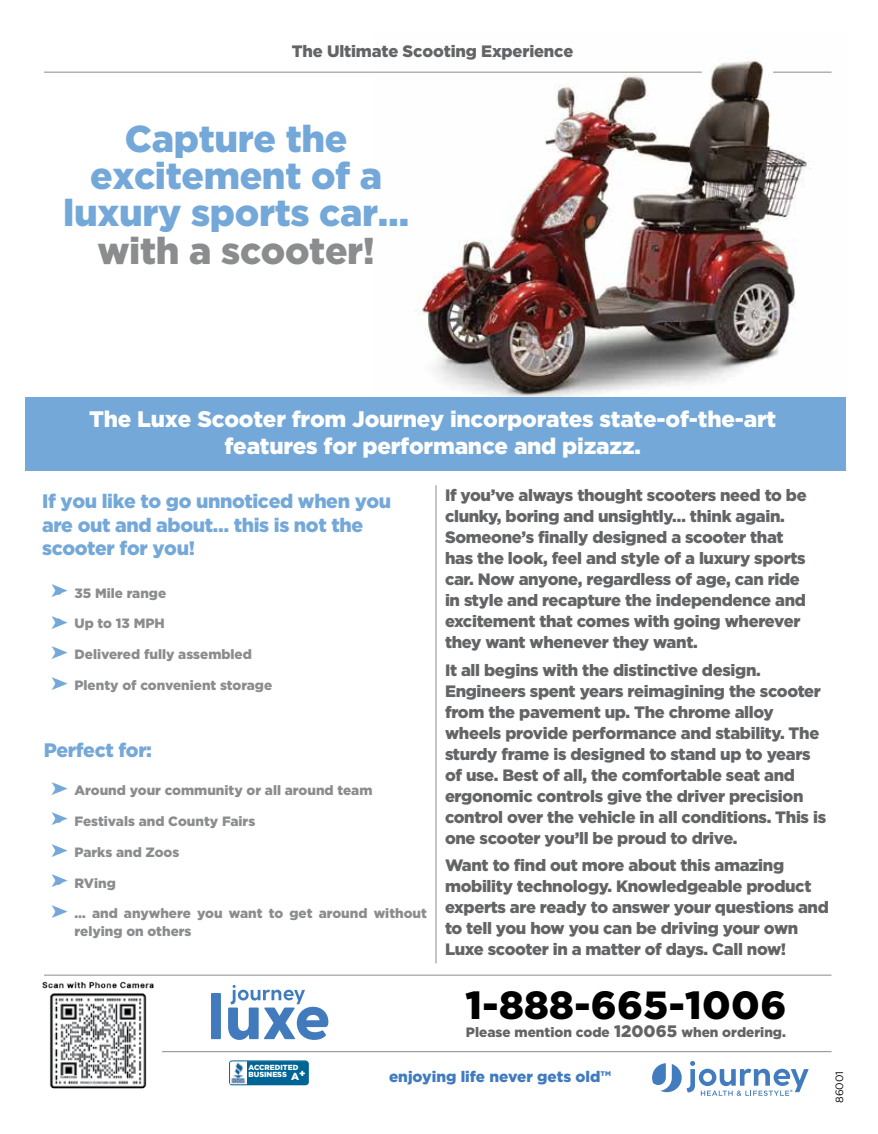
<style>
.page{position:relative;width:878px;height:1134px;background:#fff}
.page>*{position:absolute;margin:0;border:0;box-sizing:border-box;transform-origin:0 0}
.t1{font:800 64.5px "Greycliff CF";color:#417bbe}
.t2{font:900 39.3px "Gotham";letter-spacing:.01em;color:#000}
.t3{font:900 37.35px/37.3px "Gotham";letter-spacing:-.01em;color:#74a8d8;text-align:center}
.t4{font:900 37.35px "Gotham";letter-spacing:-.01em;color:#8a8c8e}
.t5{font:900 22.5px/27px "Gotham";letter-spacing:-.01em;color:#fff;text-align:center}
.t6{font:900 19.5px/23.4px "Gotham";letter-spacing:-.02em;color:#74a8d8}
.t7{font:18.75px/30.8px "Zapf Dingbats ITC";color:#74a8d8;text-align:justify}
.t8{font:900 16.5px/21px "Gotham";letter-spacing:-.02em;color:#636466}
.t9{font:900 15.3px "Gotham";color:#417bbf}
.t10{font:900 13.65px "Gotham";color:#636466}
.t11{font:900 13.5px/18px "Gotham";color:#8a8c8e}
.t12{font:10.5px "Gotham";color:#000}
.t13{font:900 7.35px/7.2px "Gotham";color:#fff}
.t14{font:900 3.15px "Arial";color:#427cbf}
.s1{font-size:18px}
.s2{font-size:16.65px}
.s3{font-size:10.2px}
</style>
<div class="page">
<div style="left:230px;top:1061px;width:79px;height:24px;background:#006495;border-radius:3px"></div>
<svg style="left:229px;top:1060px;width:17px;height:25px"></svg>
<div style="left:229px;top:1061px;width:79px;height:24px;border:1px solid #006495;border-radius:3px"></div>
<img style="left:231px;top:1063px;width:14px;height:20px">
<hr style="left:162px;top:1051px;width:669px;height:1px;background:#8a8c8e">
<hr style="left:44px;top:975px;width:787px;height:1px;background:#8a8c8e">
<hr style="left:435px;top:485px;width:1px;height:478px;background:#8a8c8e">
<img style="left:375px;top:58px;width:457px;height:339px">
<hr style="left:44px;top:72px;width:657px;height:1px;background:#8a8c8e">
<hr style="left:773px;top:72px;width:58px;height:1px;background:#8a8c8e">
<svg style="left:230px;top:985px;width:75px;height:19px"></svg>
<div style="left:26px;top:397px;width:820px;height:74px;background:#74a8d8"></div>
<img style="left:42px;top:982px;width:112px;height:107px">
<svg style="left:652px;top:1061px;width:156px;height:35px"></svg>
<p class="t8" style="left:292px;top:40px;width:283px">The Ultimate Scooting Experience</p>
<h3 class="t3" style="left:63px;top:119px;width:347px">Capture the excitement of a luxury sports car…</h3>
<h3 class="t4" style="left:97px;top:229px;width:279px">with a scooter!</h3>
<h3 class="t5" style="left:89px;top:405px;width:688px">The Luxe Scooter from Journey incorporates state-of-the-art features for performance and pizazz.</h3>
<p class="t6" style="left:42px;top:489px;width:351px">If you like to go unnoticed when you are out and about… this is not the scooter for you!</p>
<p class="t7" style="left:51px;top:576px;width:19px">➤ ➤ ➤</p>
<p class="t11" style="left:54px;top:583px;width:113px"><span class="s1">•</span> 35 Mile range</p>
<p class="t11" style="left:54px;top:614px;width:112px"><span class="s1">•</span> Up to 13 MPH</p>
<p class="t11" style="left:54px;top:645px;width:199px"><span class="s1">•</span> Delivered fully assembled</p>
<p class="t11" style="left:54px;top:676px;width:219px"><span class="s1">•</span> Plenty of convenient storage</p>
<p class="t6" style="left:44px;top:737px;width:110px">Perfect for:</p>
<p class="t7" style="left:51px;top:774px;width:19px">➤ ➤ ➤ ➤ ➤</p>
<p class="t11" style="left:54px;top:781px;width:320px"><span class="s1">•</span> Around your community or all around team</p>
<p class="t11" style="left:54px;top:812px;width:202px"><span class="s1">•</span> Festivals and County Fairs</p>
<p class="t11" style="left:54px;top:843px;width:127px"><span class="s1">•</span> Parks and Zoos</p>
<p class="t11" style="left:54px;top:873px;width:63px"><span class="s1">•</span> RVing</p>
<p class="t11" style="left:74px;top:904px;width:354px;text-indent:-20px"><span class="s1">•</span> … and anywhere you want to get around without relying on others</p>
<h1 class="t1" style="left:207px;top:967px;width:124px">luxe</h1>
<p class="t8" style="left:445px;top:485px;width:363px">If you’ve always thought scooters need to be clunky, boring and unsightly… think again.<br>Someone’s finally designed a scooter that has the look, feel and style of a luxury sports car. Now anyone, regardless of age, can ride in style and recapture the independence and excitement that comes with going wherever they want whenever they want.</p>
<p class="t8" style="left:445px;top:659px;width:382px">It all begins with the distinctive design.<br>Engineers spent years reimagining the scooter from the pavement up. The chrome alloy wheels provide performance and stability. The sturdy frame is designed to stand up to years of use. Best of all, the comfortable seat and ergonomic controls give the driver precision control over the vehicle in all conditions. This is one scooter you’ll be proud to drive.</p>
<p class="t8" style="left:445px;top:854px;width:385px">Want to find out more about this amazing mobility technology. Knowledgeable product experts are ready to answer your questions and to tell you how you can be driving your own Luxe scooter in a matter of days. Call now!</p>
<h2 class="t2" style="left:465px;top:983px;width:322px">1-888-665-1006</h2>
<p class="t10" style="left:466px;top:1025px;width:321px">Please mention code <span class="s2">120065</span> when ordering.</p>
<p class="t13" style="left:248px;top:1064px;width:59px">ACCREDITED<br>BUSINESS <span class="s3">A+</span></p>
<p class="t9" style="left:389px;top:1068px;width:223px">enjoying life never gets old™</p>
<p class="t14" style="left:790px;top:1089px;width:4px">®</p>
<p class="t12" style="left:833px;top:1103px;width:34px;rotate:-90deg">86001</p>
</div>
